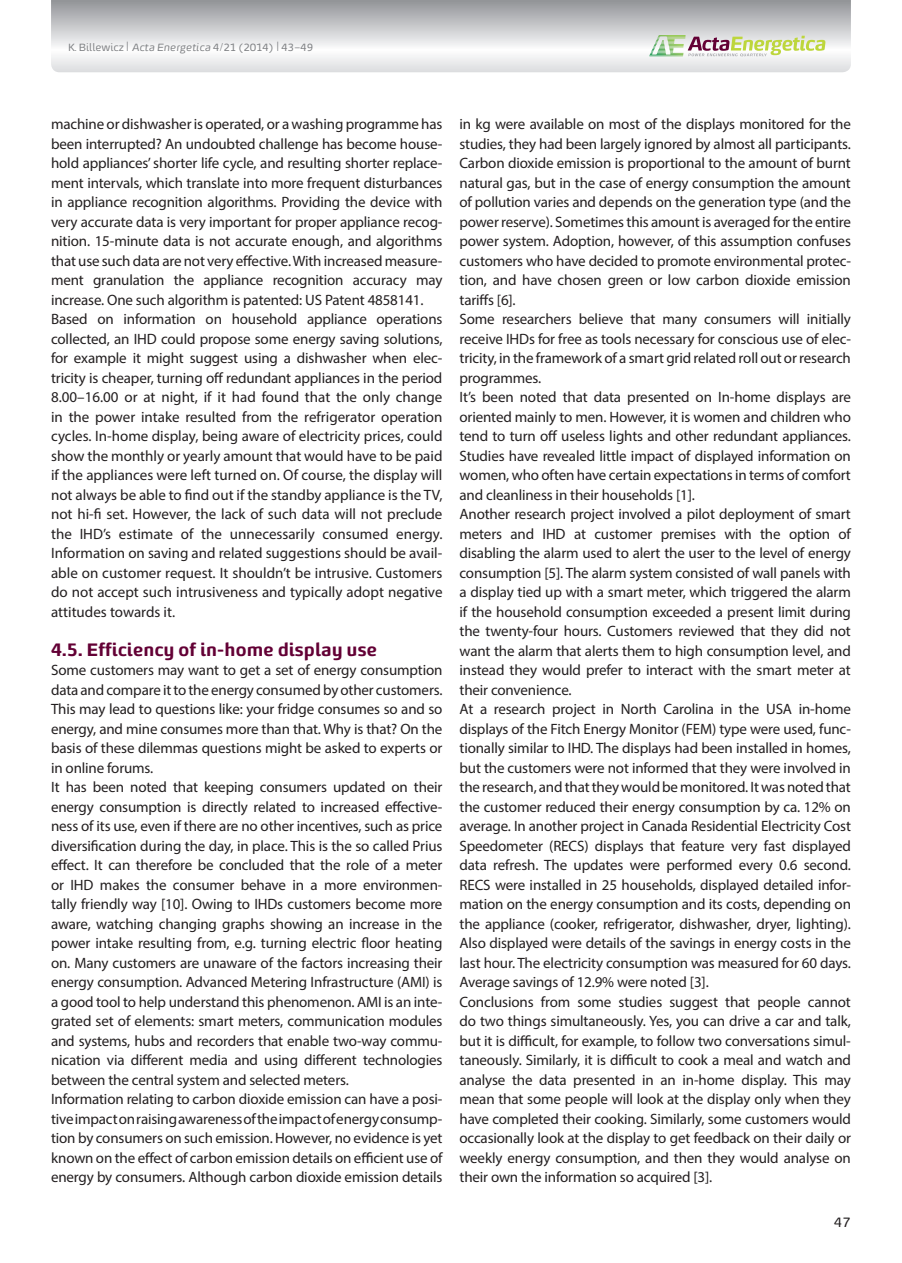
<style>
.page{position:relative;width:902px;height:1263px;background:#fff}
.page>*{position:absolute;margin:0;border:0;box-sizing:border-box;transform-origin:0 0}
.t1{font:700 18px "Energa";letter-spacing:-.01em;color:#630035}
.t2{font:15px/19.5px "Myriad Pro";letter-spacing:-.01em;color:#231f20}
.t3{font:13.5px "Energa";color:#231f20}
.t4{font:10.5px "Energa";letter-spacing:-.01em;color:#808285}
.s1{font-size:13.5px}
.s2{font-style:italic}
</style>
<div class="page">
<svg style="left:51px;top:0;width:799px;height:72px"></svg>
<svg style="left:649px;top:35px;width:176px;height:21px"></svg>
<p class="t4" style="left:68px;top:41px;width:247px">K. Billewicz <span class="s1">|</span> <span class="s2">Acta Energetica</span> 4/21 (2014) <span class="s1">|</span> 43–49</p>
<p class="t2" style="left:51px;top:114px;width:393px">machine or dishwasher is operated, or a washing programme has been interrupted? An undoubted challenge has become house&shy;hold appliances’ shorter life cycle, and resulting shorter replace&shy;ment intervals, which translate into more frequent disturbances in appliance recognition algorithms. Providing the device with very accurate data is very important for proper appliance recog&shy;nition. 15-minute data is not accurate enough, and algorithms that use such data are not very effective. With increased measure&shy;ment granulation the appliance recognition accuracy may increase. One such algorithm is patented: US Patent 4858141.<br>Based on information on household appliance operations collected, an IHD could propose some energy saving solutions, for example it might suggest using a dishwasher when elec&shy;tricity is cheaper, turning off redundant appliances in the period 8.00–16.00 or at night, if it had found that the only change in the power intake resulted from the refrigerator operation cycles. In-home display, being aware of electricity prices, could show the monthly or yearly amount that would have to be paid if the appliances were left turned on. Of course, the display will not always be able to find out if the standby appliance is the TV, not hi-fi set. However, the lack of such data will not preclude the IHD’s estimate of the unnecessarily consumed energy.<br>Information on saving and related suggestions should be avail&shy;able on customer request. It shouldn’t be intrusive. Customers do not accept such intrusiveness and typically adopt negative attitudes towards it.</p>
<p class="t1" style="left:51px;top:637px;width:328px">4.5. Efficiency of in-home display use</p>
<p class="t2" style="left:51px;top:660px;width:393px">Some customers may want to get a set of energy consumption data and compare it to the energy consumed by other customers.<br>This may lead to questions like: your fridge consumes so and so energy, and mine consumes more than that. Why is that? On the basis of these dilemmas questions might be asked to experts or in online forums.<br>It has been noted that keeping consumers updated on their energy consumption is directly related to increased effective&shy;ness of its use, even if there are no other incentives, such as price diversification during the day, in place. This is the so called Prius effect. It can therefore be concluded that the role of a meter or IHD makes the consumer behave in a more environmen&shy;tally friendly way [10]. Owing to IHDs customers become more aware, watching changing graphs showing an increase in the power intake resulting from, e.g. turning electric floor heating on. Many customers are unaware of the factors increasing their energy consumption. Advanced Metering Infrastructure (AMI) is a good tool to help understand this phenomenon. AMI is an inte&shy;grated set of elements: smart meters, communication modules and systems, hubs and recorders that enable two-way commu&shy;nication via different media and using different technologies between the central system and selected meters.<br>Information relating to carbon dioxide emission can have a posi&shy;tive impact on raising awareness of the impact of energy consump&shy;tion by consumers on such emission. However, no evidence is yet known on the effect of carbon emission details on efficient use of energy by consumers. Although carbon dioxide emission details</p>
<p class="t2" style="left:459px;top:114px;width:393px">in kg were available on most of the displays monitored for the studies, they had been largely ignored by almost all participants.<br>Carbon dioxide emission is proportional to the amount of burnt natural gas, but in the case of energy consumption the amount of pollution varies and depends on the generation type (and the power reserve). Sometimes this amount is averaged for the entire power system. Adoption, however, of this assumption confuses customers who have decided to promote environmental protec&shy;tion, and have chosen green or low carbon dioxide emission tariffs [6].<br>Some researchers believe that many consumers will initially receive IHDs for free as tools necessary for conscious use of elec&shy;tricity, in the framework of a smart grid related roll out or research programmes.<br>It’s been noted that data presented on In-home displays are oriented mainly to men. However, it is women and children who tend to turn off useless lights and other redundant appliances.<br>Studies have revealed little impact of displayed information on women, who often have certain expectations in terms of comfort and cleanliness in their households [1].<br>Another research project involved a pilot deployment of smart meters and IHD at customer premises with the option of disabling the alarm used to alert the user to the level of energy consumption [5]. The alarm system consisted of wall panels with a display tied up with a smart meter, which triggered the alarm if the household consumption exceeded a present limit during the twenty-four hours. Customers reviewed that they did not want the alarm that alerts them to high consumption level, and instead they would prefer to interact with the smart meter at their convenience.<br>At a research project in North Carolina in the USA in-home displays of the Fitch Energy Monitor (FEM) type were used, func&shy;tionally similar to IHD. The displays had been installed in homes, but the customers were not informed that they were involved in the research, and that they would be monitored. It was noted that the customer reduced their energy consumption by ca. 12% on average. In another project in Canada Residential Electricity Cost Speedometer (RECS) displays that feature very fast displayed data refresh. The updates were performed every 0.6 second.<br>RECS were installed in 25 households, displayed detailed infor&shy;mation on the energy consumption and its costs, depending on the appliance (cooker, refrigerator, dishwasher, dryer, lighting).<br>Also displayed were details of the savings in energy costs in the last hour. The electricity consumption was measured for 60 days.<br>Average savings of 12.9% were noted [3].<br>Conclusions from some studies suggest that people cannot do two things simultaneously. Yes, you can drive a car and talk, but it is difficult, for example, to follow two conversations simul&shy;taneously. Similarly, it is difficult to cook a meal and watch and analyse the data presented in an in-home display. This may mean that some people will look at the display only when they have completed their cooking. Similarly, some customers would occasionally look at the display to get feedback on their daily or weekly energy consumption, and then they would analyse on their own the information so acquired [3].</p>
<p class="t3" style="left:834px;top:1213px;width:18px">47</p>
</div>
